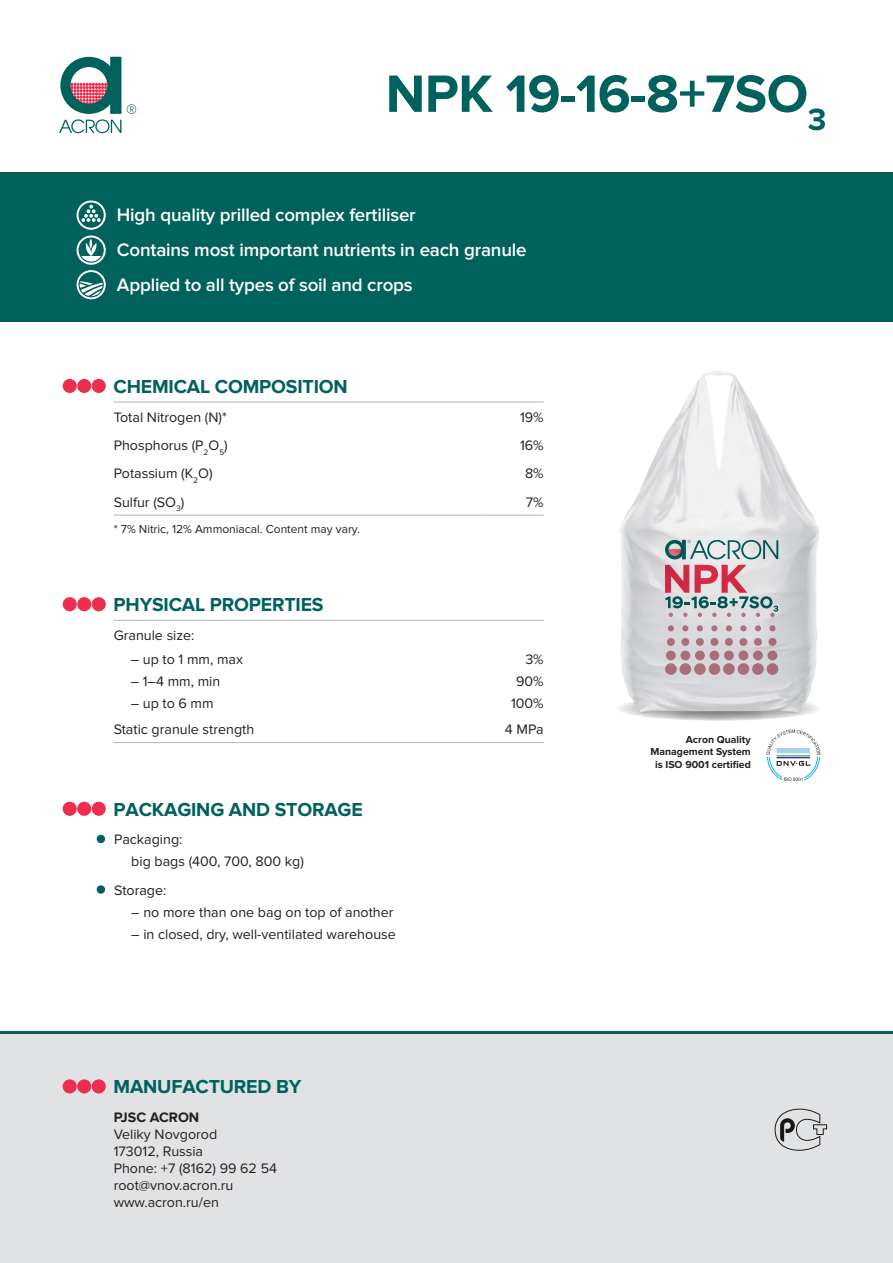
<style>
.page{position:relative;width:893px;height:1263px;background:#fff}
.page>*{position:absolute;margin:0;border:0;box-sizing:border-box;transform-origin:0 0}
.t1{font:700 54.45px "Proxima Nova";letter-spacing:-.01em;color:#00615d}
.t2{font:700 19.5px "Proxima Nova";letter-spacing:-.01em;color:#00615d}
.t3{font:600 18.75px/35.2px "Proxima Nova";letter-spacing:-.01em;color:#fff}
.t4{font:14.25px/17.1px "Proxima Nova";color:#231f20}
.t5{font:700 14.25px "Proxima Nova";color:#231f20}
.t6{font:12px "Proxima Nova";color:#231f20}
.t7{font:700 10.5px/12.6px "Proxima Nova";color:#231f20;text-align:right}
</style>
<div class="page">
<svg style="left:127px;top:104px;width:9px;height:10px"></svg>
<svg style="left:59px;top:57px;width:62px;height:76px"></svg>
<div style="left:0;top:172px;width:893px;height:150px;background:#00615d"></div>
<img style="left:619px;top:371px;width:200px;height:350px">
<div style="left:0;top:1034px;width:893px;height:229px;background:#e1e2e4"></div>
<svg style="left:766px;top:729px;width:54px;height:52px"></svg>
<hr style="left:777px;top:757px;width:33px;height:1px;background:#274c9e">
<div style="left:777px;top:748px;width:33px;height:5px;background:#a2d3eb"></div>
<hr style="left:777px;top:755px;width:33px;height:1px;background:#67ab44">
<svg style="left:775px;top:1108px;width:52px;height:43px"></svg>
<hr style="left:0;top:1031px;width:893px;height:3px;background:#00615d">
<div style="left:92px;top:1079px;width:14px;height:14px;background:#ee2e4e;border-radius:50%"></div>
<div style="left:77px;top:1079px;width:14px;height:14px;background:#ee2e4e;border-radius:50%"></div>
<div style="left:63px;top:1079px;width:14px;height:14px;background:#ee2e4e;border-radius:50%"></div>
<svg style="left:665px;top:540px;width:113px;height:19px;background:#9bb3b3"></svg>
<svg style="left:665px;top:663px;width:12px;height:12px"></svg>
<div style="left:680px;top:663px;width:11px;height:12px;background:#a96e7b;border-radius:50%"></div>
<svg style="left:694px;top:663px;width:12px;height:12px"></svg>
<div style="left:709px;top:663px;width:11px;height:12px;background:#aa6f79;border-radius:50%"></div>
<svg style="left:723px;top:663px;width:12px;height:12px"></svg>
<div style="left:738px;top:663px;width:11px;height:12px;background:#a96e7b;border-radius:50%"></div>
<svg style="left:752px;top:663px;width:12px;height:12px"></svg>
<div style="left:767px;top:663px;width:11px;height:12px;background:#a36d78;border-radius:50%"></div>
<svg style="left:666px;top:650px;width:10px;height:10px"></svg>
<svg style="left:680px;top:650px;width:10px;height:10px"></svg>
<svg style="left:695px;top:650px;width:10px;height:10px"></svg>
<svg style="left:709px;top:650px;width:10px;height:10px"></svg>
<svg style="left:724px;top:650px;width:10px;height:10px"></svg>
<svg style="left:738px;top:650px;width:10px;height:10px"></svg>
<svg style="left:753px;top:650px;width:10px;height:10px"></svg>
<div style="left:768px;top:650px;width:9px;height:10px;background:#a46c78;border-radius:50%"></div>
<div style="left:667px;top:638px;width:8px;height:8px;background:#ab6f7c;border-radius:50%"></div>
<div style="left:681px;top:638px;width:8px;height:8px;background:#ac707d;border-radius:50%"></div>
<div style="left:696px;top:638px;width:8px;height:8px;background:#ab6f7c;border-radius:50%"></div>
<div style="left:710px;top:638px;width:8px;height:8px;background:#ab6f7c;border-radius:50%"></div>
<div style="left:725px;top:638px;width:8px;height:8px;background:#ab6f7c;border-radius:50%"></div>
<div style="left:739px;top:638px;width:8px;height:8px;background:#ab6f7c;border-radius:50%"></div>
<div style="left:754px;top:638px;width:8px;height:8px;background:#ac707d;border-radius:50%"></div>
<div style="left:768px;top:638px;width:8px;height:8px;background:#a56d79;border-radius:50%"></div>
<svg style="left:668px;top:625px;width:6px;height:6px"></svg>
<svg style="left:682px;top:625px;width:6px;height:6px"></svg>
<svg style="left:697px;top:625px;width:6px;height:6px"></svg>
<svg style="left:711px;top:625px;width:6px;height:6px"></svg>
<svg style="left:726px;top:625px;width:6px;height:6px"></svg>
<svg style="left:740px;top:625px;width:6px;height:6px"></svg>
<svg style="left:755px;top:625px;width:6px;height:6px"></svg>
<svg style="left:769px;top:625px;width:6px;height:6px"></svg>
<svg style="left:665px;top:565px;width:113px;height:52px;background:#c5a9af"></svg>
<div style="left:92px;top:379px;width:14px;height:14px;background:#ee2e4e;border-radius:50%"></div>
<div style="left:77px;top:379px;width:14px;height:14px;background:#ee2e4e;border-radius:50%"></div>
<div style="left:63px;top:379px;width:14px;height:14px;background:#ee2e4e;border-radius:50%"></div>
<hr style="left:114px;top:401px;width:368px;height:2px;background:#bcbdc0">
<hr style="left:482px;top:401px;width:62px;height:2px;background:#bcbdc0">
<hr style="left:114px;top:515px;width:368px;height:1px;background:#bcbdc0">
<hr style="left:482px;top:515px;width:62px;height:1px;background:#bcbdc0">
<div style="left:92px;top:597px;width:14px;height:14px;background:#ee2e4e;border-radius:50%"></div>
<div style="left:77px;top:597px;width:14px;height:14px;background:#ee2e4e;border-radius:50%"></div>
<div style="left:63px;top:597px;width:14px;height:14px;background:#ee2e4e;border-radius:50%"></div>
<hr style="left:114px;top:620px;width:335px;height:1px;background:#bcbdc0">
<hr style="left:449px;top:620px;width:95px;height:1px;background:#bcbdc0">
<hr style="left:114px;top:742px;width:335px;height:1px;background:#bcbdc0">
<hr style="left:449px;top:742px;width:95px;height:1px;background:#bcbdc0">
<div style="left:92px;top:802px;width:14px;height:14px;background:#ee2e4e;border-radius:50%"></div>
<div style="left:77px;top:802px;width:14px;height:14px;background:#ee2e4e;border-radius:50%"></div>
<div style="left:63px;top:802px;width:14px;height:14px;background:#ee2e4e;border-radius:50%"></div>
<div style="left:97px;top:835px;width:8px;height:8px;background:#00615d;border-radius:50%"></div>
<div style="left:97px;top:885px;width:8px;height:9px;background:#00615d;border-radius:50%"></div>
<svg style="left:81px;top:205px;width:20px;height:17px"></svg>
<div style="left:77px;top:200px;width:29px;height:30px;border:2px solid #fff;border-radius:50%"></div>
<svg style="left:80px;top:257px;width:23px;height:5px"></svg>
<div style="left:77px;top:235px;width:29px;height:30px;border:2px solid #fff;border-radius:50%"></div>
<svg style="left:85px;top:239px;width:12px;height:17px"></svg>
<div style="left:77px;top:270px;width:29px;height:29px;border:2px solid #fff;border-radius:50%"></div>
<svg style="left:80px;top:281px;width:23px;height:15px"></svg>
<h1 class="t1" style="left:386px;top:62px;width:442px">NPK 19-16-8+7SO<sub>3</sub></h1>
<h3 class="t3" style="left:117px;top:197px;width:411px">High quality prilled complex fertiliser<br>Contains most important nutrients in each granule<br>Applied to all types of soil and crops</h3>
<h2 class="t2" style="left:114px;top:375px;width:236px">CHEMICAL COMPOSITION</h2>
<p class="t4" style="left:114px;top:409px;width:115px">Total Nitrogen (N)*</p>
<p class="t4" style="left:520px;top:409px;width:25px">19%</p>
<p class="t4" style="left:114px;top:437px;width:116px">Phosphorus (P<sub>2</sub>O<sub>5</sub>)</p>
<p class="t4" style="left:520px;top:437px;width:25px">16%</p>
<p class="t4" style="left:114px;top:465px;width:100px">Potassium (K<sub>2</sub>O)</p>
<p class="t4" style="left:525px;top:465px;width:20px">8%</p>
<p class="t4" style="left:114px;top:494px;width:72px">Sulfur (SO<sub>3</sub>)</p>
<p class="t4" style="left:526px;top:494px;width:19px">7%</p>
<p class="t6" style="left:114px;top:522px;width:248px">* 7% Nitric, 12% Ammoniacal. Content may vary.</p>
<h2 class="t2" style="left:114px;top:593px;width:211px">PHYSICAL PROPERTIES</h2>
<p class="t4" style="left:114px;top:627px;width:82px">Granule size:</p>
<p class="t4" style="left:131px;top:651px;width:114px">– up to 1 mm, max</p>
<p class="t4" style="left:525px;top:651px;width:20px">3%</p>
<p class="t4" style="left:131px;top:673px;width:91px">– 1–4 mm, min</p>
<p class="t4" style="left:516px;top:673px;width:29px">90%</p>
<p class="t4" style="left:131px;top:695px;width:84px">– up to 6 mm</p>
<p class="t4" style="left:511px;top:695px;width:34px">100%</p>
<p class="t4" style="left:114px;top:721px;width:142px">Static granule strength</p>
<p class="t4" style="left:505px;top:721px;width:40px">4 MPa</p>
<h2 class="t2" style="left:114px;top:798px;width:251px">PACKAGING AND STORAGE</h2>
<p class="t4" style="left:131px;top:828px;width:174px;line-height:22.2px;text-indent:-17px">Packaging:<br>big bags (400, 700, 800 kg)</p>
<p class="t4" style="left:114px;top:881px;width:54px">Storage:</p>
<p class="t4" style="left:131px;top:904px;width:264px">– no more than one bag on top of another</p>
<p class="t4" style="left:131px;top:926px;width:266px">– in closed, dry, well-ventilated warehouse</p>
<h2 class="t2" style="left:114px;top:1076px;width:189px">MANUFACTURED BY</h2>
<p class="t5" style="left:114px;top:1109px;width:87px">PJSC ACRON</p>
<p class="t4" style="left:114px;top:1126px;width:165px">Veliky Novgorod<br>173012, Russia<br>Phone: +7 (8162) 99 62 54 root@vnov.acron.ru www.acron.ru/en</p>
<p class="t7" style="left:650px;top:733px;width:102px">Acron Quality<br>Management System is ISO 9001 certified</p>
</div>
